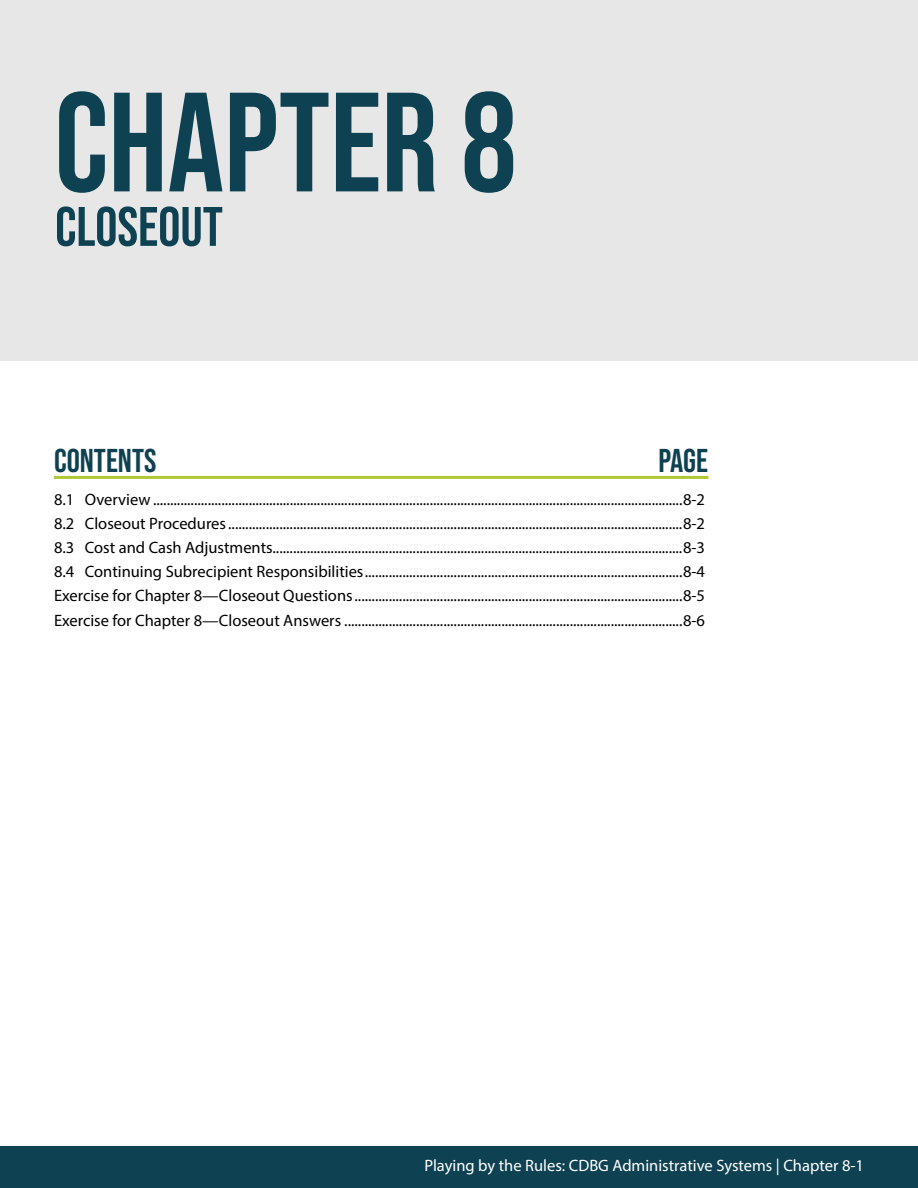
<style>
.page{position:relative;width:918px;height:1188px;background:#fff}
.page>*{position:absolute;margin:0;border:0;box-sizing:border-box;transform-origin:0 0}
.t1{font:141px "Bebas Neue";color:#0e4151}
.t2{font:55.5px "Bebas Neue";color:#0e4151}
.t3{font:33px "Bebas Neue";color:#0e4151}
.t4{font:16.5px/24.2px "Myriad Pro";color:#000;text-align:justify}
.t5{font:16.5px "Myriad Pro";color:#fff}
</style>
<div class="page">
<div style="left:0;top:1146px;width:918px;height:42px;background:#0e4151"></div>
<div style="left:0;top:0;width:918px;height:361px;background:#e7e7e7"></div>
<hr style="left:54px;top:476px;width:654px;height:3px;background:#b0c836">
<h1 class="t1" style="left:54px;top:63px;width:464px">CHAPTER 8</h1>
<h2 class="t2" style="left:55px;top:195px;width:169px">CLOSEOUT</h2>
<h3 class="t3" style="left:54px;top:442px;width:104px">CONTENTS</h3>
<h3 class="t3" style="left:658px;top:442px;width:51px">PAGE</h3>
<p class="t4" style="left:54px;top:487px;width:653px">8.1 Overview ...........................................................................................................................................................8-2<br>8.2 Closeout Procedures .....................................................................................................................................8-2<br>8.3 Cost and Cash Adjustments........................................................................................................................8-3<br>8.4 Continuing Subrecipient Responsibilities.............................................................................................8-4<br>Exercise for Chapter 8—Closeout Questions ................................................................................................8-5<br>Exercise for Chapter 8—Closeout Answers ...................................................................................................8-6</p>
<p class="t5" style="left:424px;top:1155px;width:441px">Playing by the Rules: CDBG Administrative Systems | Chapter 8-1</p>
</div>
